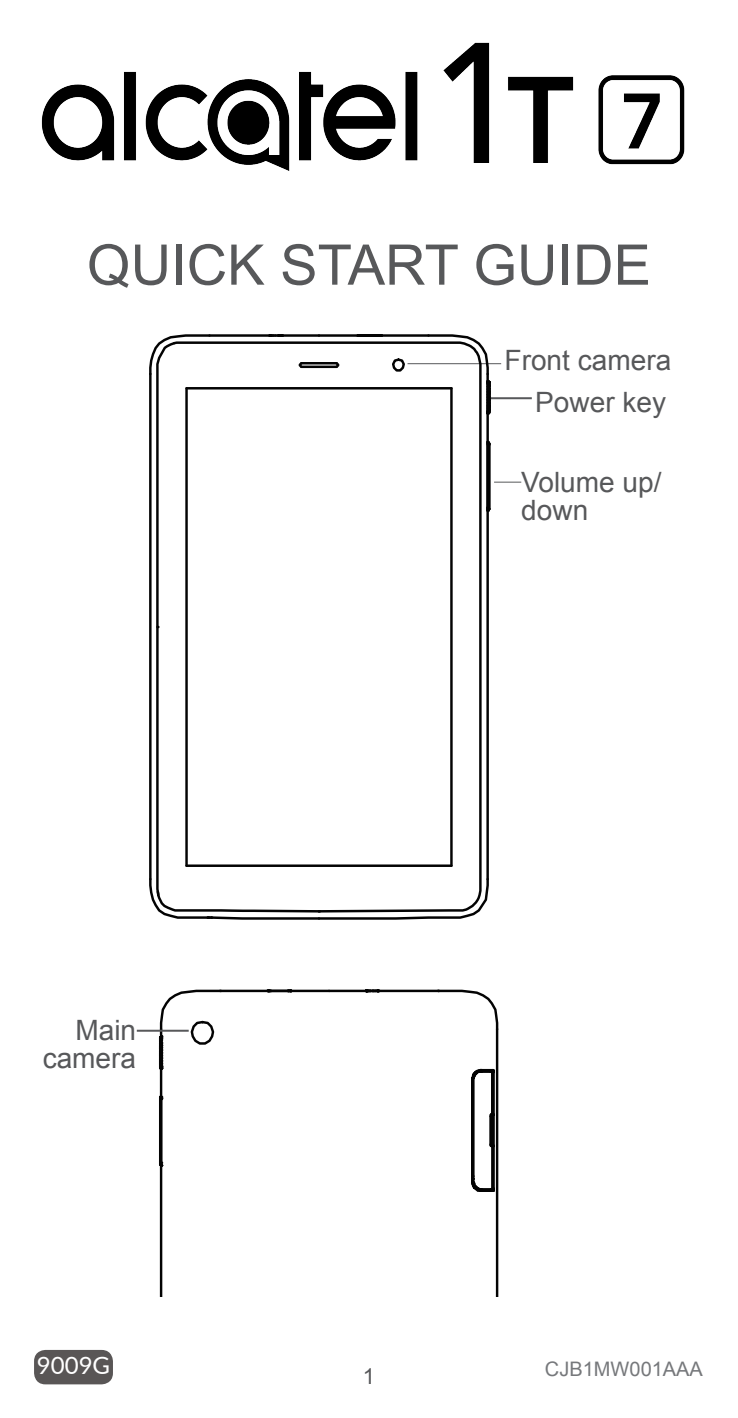
<style>
.page{position:relative;width:738px;height:1418px;background:#fff}
.page>*{position:absolute;margin:0;border:0;box-sizing:border-box;transform-origin:0 0}
.t1{font:56px "Arial";color:#57585a}
.t2{font:28px/28px "Arial";color:#57585a}
.t3{font:24px "Lato";color:#fff}
.Folio{font:22px "Arial";color:#57585a}
.t4{font:20px "Arial";color:#76787b}
</style>
<div class="page">
<hr style="left:493px;top:481px;width:28px;height:2px;background:#57585a">
<hr style="left:407px;top:363px;width:94px;height:1px;background:#57585a">
<hr style="left:489px;top:397px;width:42px;height:2px;background:#57585a">
<svg style="left:149px;top:334px;width:342px;height:586px"></svg>
<div style="left:34px;top:1349px;width:79px;height:35px;background:#595656;border-radius:11px"></div>
<img style="left:41px;top:42px;width:644px;height:129px">
<hr style="left:159px;top:1099px;width:2px;height:62px;background:#030303">
<hr style="left:160px;top:1165px;width:2px;height:130px;background:#030303">
<hr style="left:160px;top:1068px;width:2px;height:28px;background:#030303">
<hr style="left:160px;top:1098px;width:2px;height:64px;background:#030303">
<hr style="left:471px;top:1078px;width:3px;height:104px;background:#030303">
<hr style="left:489px;top:1115px;width:3px;height:29px;background:#030303">
<hr style="left:491px;top:1071px;width:2px;height:118px;background:#030303">
<hr style="left:492px;top:1071px;width:2px;height:118px;background:#030303">
<hr style="left:495px;top:1029px;width:3px;height:266px;background:#030303">
<hr style="left:290px;top:989px;width:39px;height:3px;background:#030303">
<hr style="left:269px;top:989px;width:19px;height:3px;background:#030303">
<hr style="left:329px;top:989px;width:37px;height:3px;background:#030303">
<hr style="left:377px;top:989px;width:61px;height:3px;background:#030303">
<svg style="left:435px;top:989px;width:64px;height:42px"></svg>
<svg style="left:158px;top:989px;width:113px;height:80px"></svg>
<svg style="left:366px;top:989px;width:11px;height:3px"></svg>
<svg style="left:471px;top:1174px;width:24px;height:18px"></svg>
<svg style="left:471px;top:1068px;width:24px;height:13px"></svg>
<hr style="left:137px;top:1029px;width:51px;height:2px;background:#57585a">
<p class="t1" style="left:87px;top:228px;width:565px">QUICK START GUIDE</p>
<p class="t2" style="left:504px;top:346px;width:168px">Front camera</p>
<p class="t2" style="left:535px;top:388px;width:132px">Power key</p>
<p class="t2" style="left:43px;top:1016px;width:95px;text-align:right">Main camera</p>
<p class="t2" style="left:521px;top:468px;width:142px">Volume up/ down</p>
<p class="t3" style="left:37px;top:1348px;width:75px">9009G</p>
<p class="t4" style="left:544px;top:1355px;width:159px">CJB1MW001AAA</p>
<p class="Folio" style="left:362px;top:1361px;width:14px">1</p>
</div>
